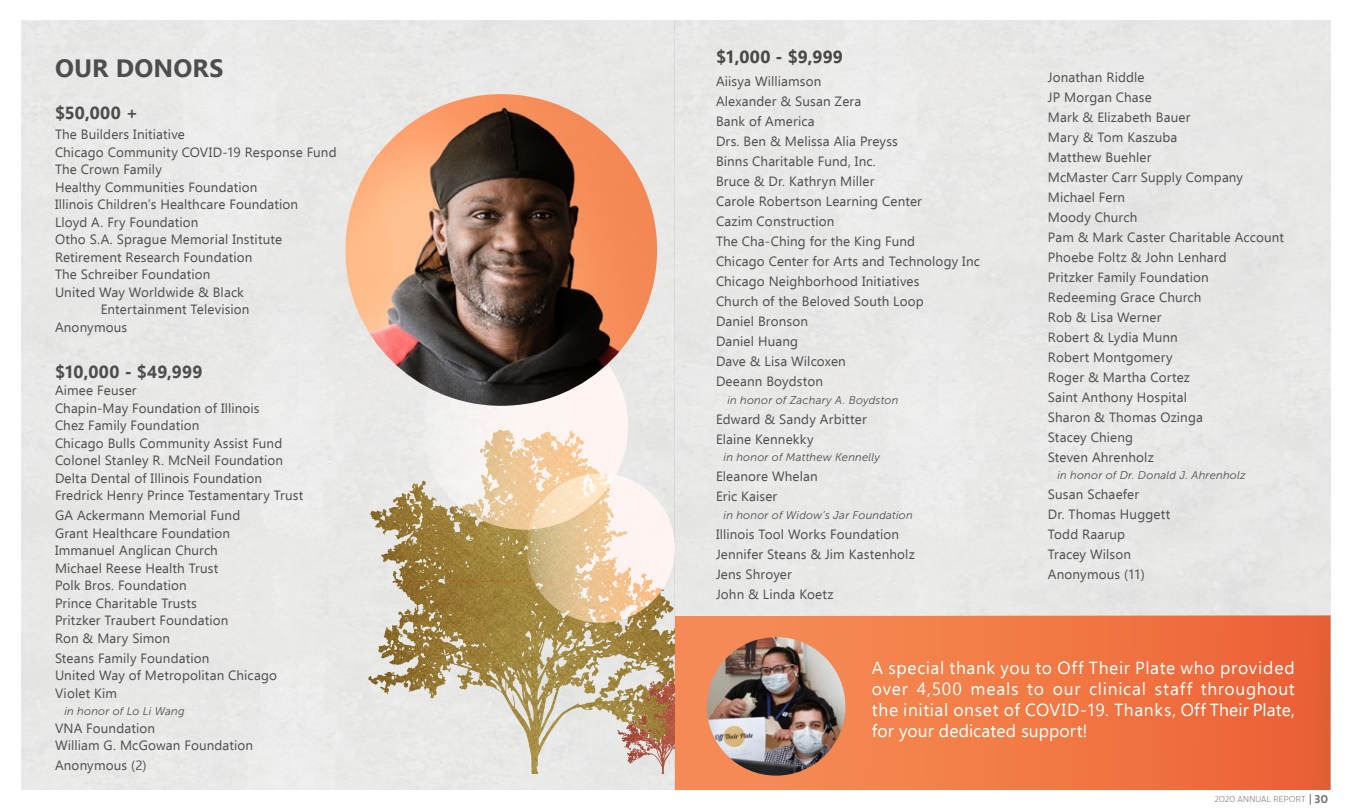
<style>
.page{position:relative;width:1350px;height:810px;background:#fff}
.page>*{position:absolute;margin:0;border:0;box-sizing:border-box;transform-origin:0 0}
.t1{font:700 25px "Ebrima";letter-spacing:.005em;color:#4d4d4f}
.t2{font:17.5px/21px "Ebrima";letter-spacing:.005em;color:#fff;text-align:justify}
.t3{font:700 17.5px "Ebrima";letter-spacing:.005em;color:#4d4d4f}
.t4{font:700 17.5px "Ebrima";letter-spacing:.015em;color:#4a4847}
.t5{font:13.5px/20px "Ebrima";letter-spacing:.01em;color:#4d4d4f}
.t6{font:italic 11.25px "Museo Sans 300";letter-spacing:.02em;color:#4d4d4f}
.t7{font:300 9px "Ruck Sack";letter-spacing:.025em;color:#6d6e71}
.s1{font-weight:600;font-size:11.62px}
</style>
<div class="page">
<div style="left:21px;top:20px;width:1310px;height:770px;background:#e8e8e7"></div>
<img style="left:652px;top:681px;width:20px;height:7px">
<img style="left:392px;top:573px;width:174px;height:42px">
<div style="left:675px;top:616px;width:656px;height:174px;background:linear-gradient(to right,#f79159,#ec6235)"></div>
<svg style="left:421px;top:323px;width:207px;height:207px"></svg>
<svg style="left:526px;top:473px;width:149px;height:150px"></svg>
<img style="left:345px;top:94px;width:312px;height:312px;border-radius:156px">
<img style="left:707px;top:637px;width:138px;height:139px;border-radius:69px">
<h1 class="t1" style="left:55px;top:50px;width:170px">OUR DONORS</h1>
<p class="t3" style="left:55px;top:100px;width:85px">$50,000 +</p>
<p class="t5" style="left:55px;top:124px;width:131px">The Builders Initiative</p>
<p class="t5" style="left:55px;top:142px;width:283px">Chicago Community COVID-19 Response Fund</p>
<p class="t5" style="left:55px;top:159px;width:108px">The Crown Family</p>
<p class="t5" style="left:55px;top:177px;width:204px">Healthy Communities Foundation</p>
<p class="t5" style="left:55px;top:194px;width:245px">Illinois Children’s Healthcare Foundation</p>
<p class="t5" style="left:55px;top:212px;width:145px">Lloyd A. Fry Foundation</p>
<p class="t5" style="left:55px;top:229px;width:229px">Otho S.A. Sprague Memorial Institute</p>
<p class="t5" style="left:55px;top:247px;width:199px">Retirement Research Foundation</p>
<p class="t5" style="left:55px;top:264px;width:157px">The Schreiber Foundation</p>
<p class="t5" style="left:55px;top:282px;width:190px">United Way Worldwide &amp; Black</p>
<p class="t5" style="left:101px;top:299px;width:150px">Entertainment Television</p>
<p class="t5" style="left:55px;top:317px;width:74px">Anonymous</p>
<p class="t3" style="left:55px;top:359px;width:149px">$10,000 - $49,999</p>
<p class="t5" style="left:55px;top:382px;width:250px;line-height:17.5px">Aimee Feuser<br>Chapin-May Foundation of Illinois<br>Chez Family Foundation<br>Chicago Bulls Community Assist Fund<br>Colonel Stanley R. McNeil Foundation<br>Delta Dental of Illinois Foundation<br>Fredrick Henry Prince Testamentary Trust</p>
<p class="t5" style="left:55px;top:507px;width:187px;line-height:17.5px">GA Ackermann Memorial Fund<br>Grant Healthcare Foundation<br>Immanuel Anglican Church<br>Michael Reese Health Trust<br>Polk Bros. Foundation<br>Prince Charitable Trusts<br>Pritzker Traubert Foundation<br>Ron &amp; Mary Simon</p>
<p class="t5" style="left:55px;top:649px;width:224px;line-height:17.5px">Steans Family Foundation<br>United Way of Metropolitan Chicago<br>Violet Kim</p>
<p class="t6" style="left:64px;top:705px;width:122px">in honor of Lo Li Wang</p>
<p class="t5" style="left:55px;top:719px;width:200px;line-height:17.5px">VNA Foundation<br>William G. McGowan Foundation</p>
<p class="t5" style="left:55px;top:755px;width:93px">Anonymous (2)</p>
<p class="t4" style="left:716px;top:43px;width:128px">$1,000 - $9,999</p>
<p class="t5" style="left:716px;top:71px;width:266px">Aiisya Williamson<br>Alexander &amp; Susan Zera<br>Bank of America<br>Drs. Ben &amp; Melissa Alia Preyss<br>Binns Charitable Fund, Inc.<br>Bruce &amp; Dr. Kathryn Miller<br>Carole Robertson Learning Center<br>Cazim Construction<br>The Cha-Ching for the King Fund<br>Chicago Center for Arts and Technology Inc<br>Chicago Neighborhood Initiatives<br>Church of the Beloved South Loop<br>Daniel Bronson<br>Daniel Huang<br>Dave &amp; Lisa Wilcoxen<br>Deeann Boydston</p>
<p class="t6" style="left:727px;top:394px;width:172px">in honor of Zachary A. Boydston</p>
<p class="t5" style="left:716px;top:409px;width:152px">Edward &amp; Sandy Arbitter<br>Elaine Kennekky</p>
<p class="t6" style="left:724px;top:451px;width:158px">in honor of Matthew Kennelly</p>
<p class="t5" style="left:716px;top:466px;width:103px">Eleanore Whelan<br>Eric Kaiser</p>
<p class="t6" style="left:724px;top:509px;width:191px">in honor of Widow’s Jar Foundation</p>
<p class="t5" style="left:716px;top:524px;width:200px">Illinois Tool Works Foundation<br>Jennifer Steans &amp; Jim Kastenholz<br>Jens Shroyer<br>John &amp; Linda Koetz</p>
<p class="t5" style="left:1048px;top:67px;width:238px">Jonathan Riddle<br>JP Morgan Chase<br>Mark &amp; Elizabeth Bauer<br>Mary &amp; Tom Kaszuba<br>Matthew Buehler<br>McMaster Carr Supply Company<br>Michael Fern<br>Moody Church<br>Pam &amp; Mark Caster Charitable Account<br>Phoebe Foltz &amp; John Lenhard<br>Pritzker Family Foundation<br>Redeeming Grace Church<br>Rob &amp; Lisa Werner<br>Robert &amp; Lydia Munn<br>Robert Montgomery<br>Roger &amp; Martha Cortez<br>Saint Anthony Hospital<br>Sharon &amp; Thomas Ozinga<br>Stacey Chieng<br>Steven Ahrenholz</p>
<p class="t6" style="left:1057px;top:469px;width:190px">in honor of Dr. Donald J. Ahrenholz</p>
<p class="t5" style="left:1048px;top:484px;width:124px">Susan Schaefer<br>Dr. Thomas Huggett<br>Todd Raarup<br>Tracey Wilson<br>Anonymous (11)</p>
<p class="t2" style="left:872px;top:657px;width:424px">A special thank you to Off Their Plate who provided over 4,500 meals to our clinical staff throughout the initial onset of COVID-19. Thanks, Off Their Plate, for your dedicated support!</p>
<p class="t7" style="left:1215px;top:793px;width:115px">2020 ANNUAL REPORT <span class="s1">30</span></p>
</div>
